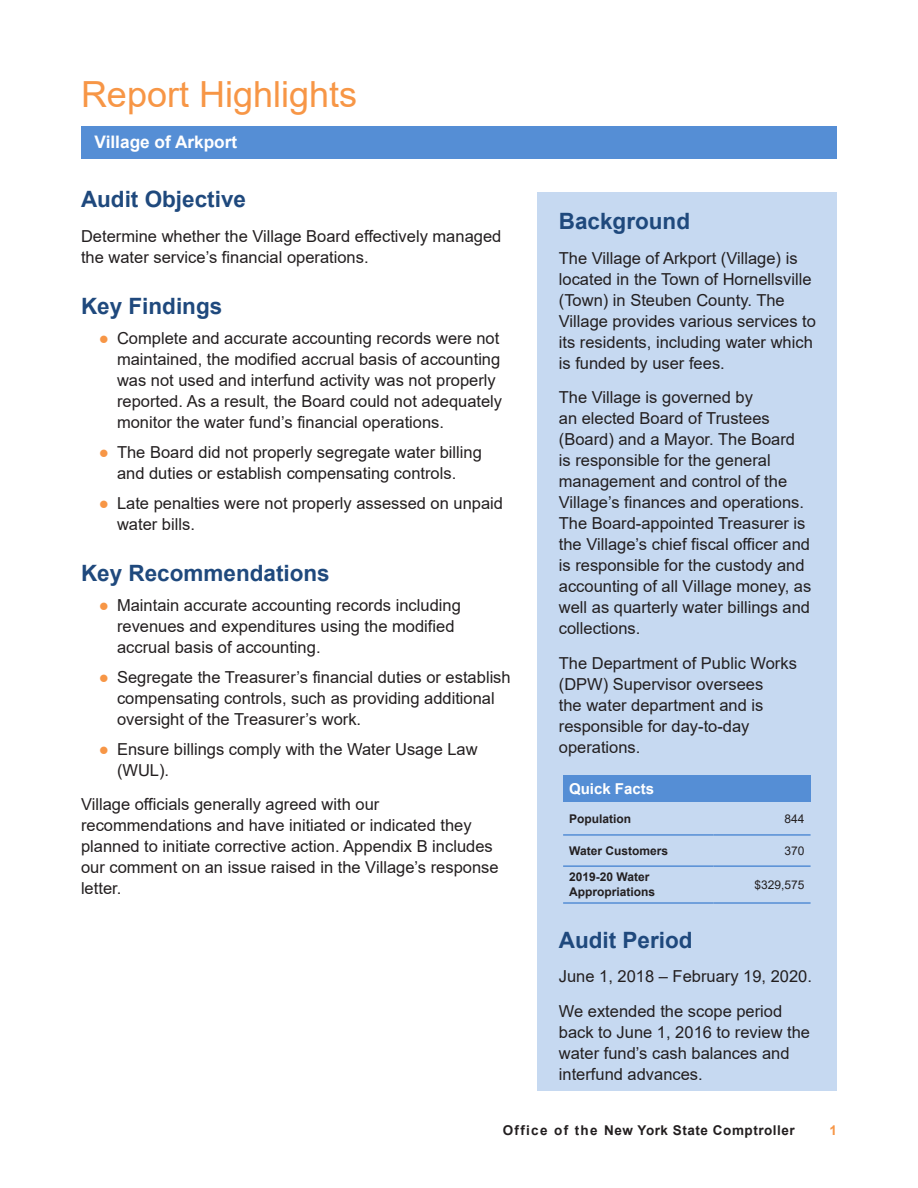
<style>
.page{position:relative;width:918px;height:1188px;background:#fff}
.page>*{position:absolute;margin:0;border:0;box-sizing:border-box;transform-origin:0 0}
.Section_Heads{font:36px "Arial";color:#f79646}
._2_Subheads{font:700 22.5px "Arial";color:#1f497d}
.t1{font:700 17.25px "Arial";color:#fff}
.Body_Text{font:16.5px/21px "Arial";color:#231f20}
.Footnotes{font:700 15px "Arial";color:#fff}
.t2{font:700 13.5px "Arial";letter-spacing:.04em;color:#231f20}
.t3{font:700 13.5px "Arial";color:#f79646}
.Footnotes-2{font:700 12px/15px "Arial";color:#231f20}
.Footnotes-3{font:12px "Arial";color:#231f20}
.s1{color:#f79646}
</style>
<div class="page">
<hr style="left:81px;top:126px;width:756px;height:3px;background:#558ed5">
<div style="left:538px;top:192px;width:299px;height:899px;background:#c6d9f1"></div>
<div style="left:81px;top:128px;width:756px;height:31px;background:#558ed5"></div>
<div style="left:563px;top:775px;width:248px;height:27px;background:#558ed5"></div>
<hr style="left:563px;top:834px;width:150px;height:2px;background:#558ed5">
<hr style="left:713px;top:834px;width:98px;height:2px;background:#558ed5">
<hr style="left:563px;top:865px;width:150px;height:2px;background:#558ed5">
<hr style="left:713px;top:865px;width:98px;height:2px;background:#558ed5">
<hr style="left:563px;top:902px;width:150px;height:2px;background:#558ed5">
<hr style="left:713px;top:902px;width:98px;height:2px;background:#558ed5">
<p class="Section_Heads" style="left:81px;top:70px;width:278px">Report Highlights</p>
<p class="t1" style="left:94px;top:129px;width:144px">Village of Arkport</p>
<p class="_2_Subheads" style="left:81px;top:184px;width:167px">Audit Objective</p>
<p class="Body_Text" style="left:81px;top:226px;width:422px">Determine whether the Village Board effectively managed the water service’s financial operations.</p>
<p class="_2_Subheads" style="left:81px;top:290px;width:143px">Key Findings</p>
<p class="Body_Text" style="left:117px;top:328px;width:387px;text-indent:-18px"><span class="s1">●</span> Complete and accurate accounting records were not maintained, the modified accrual basis of accounting was not used and interfund activity was not properly reported. As a result, the Board could not adequately monitor the water fund’s financial operations.</p>
<p class="Body_Text" style="left:99px;top:442px;width:384px;text-align:center"><span class="s1">●</span> The Board did not properly segregate water billing and duties or establish compensating controls.</p>
<p class="Body_Text" style="left:117px;top:493px;width:388px;text-indent:-18px"><span class="s1">●</span> Late penalties were not properly assessed on unpaid water bills.</p>
<p class="_2_Subheads" style="left:81px;top:557px;width:250px">Key Recommendations</p>
<p class="Body_Text" style="left:117px;top:595px;width:345px;text-indent:-18px"><span class="s1">●</span> Maintain accurate accounting records including revenues and expenditures using the modified accrual basis of accounting.</p>
<p class="Body_Text" style="left:117px;top:667px;width:395px;text-indent:-18px"><span class="s1">●</span> Segregate the Treasurer’s financial duties or establish compensating controls, such as providing additional oversight of the Treasurer’s work.</p>
<p class="Body_Text" style="left:117px;top:739px;width:362px;text-indent:-18px"><span class="s1">●</span> Ensure billings comply with the Water Usage Law (WUL).</p>
<p class="Body_Text" style="left:81px;top:794px;width:419px">Village officials generally agreed with our recommendations and have initiated or indicated they planned to initiate corrective action. Appendix B includes our comment on an issue raised in the Village’s response letter.</p>
<p class="_2_Subheads" style="left:559px;top:206px;width:133px">Background</p>
<p class="Body_Text" style="left:559px;top:247px;width:259px">The Village of Arkport (Village) is located in the Town of Hornellsville (Town) in Steuben County. The Village provides various services to its residents, including water which is funded by user fees.</p>
<p class="Body_Text" style="left:559px;top:387px;width:254px">The Village is governed by<br>an elected Board of Trustees (Board) and a Mayor. The Board<br>is responsible for the general management and control of the<br>Village’s finances and operations.<br>The Board-appointed Treasurer is the Village’s chief fiscal officer and is responsible for the custody and accounting of all Village money, as well as quarterly water billings and collections.</p>
<p class="Body_Text" style="left:559px;top:652px;width:240px">The Department of Public Works (DPW) Supervisor oversees<br>the water department and is responsible for day-to-day operations.</p>
<p class="Footnotes" style="left:569px;top:779px;width:87px">Quick Facts</p>
<p class="Footnotes-2" style="left:569px;top:811px;width:64px">Population</p>
<p class="Footnotes-3" style="left:785px;top:811px;width:22px">844</p>
<p class="Footnotes-2" style="left:569px;top:843px;width:100px">Water Customers</p>
<p class="Footnotes-3" style="left:785px;top:842px;width:22px">370</p>
<p class="Footnotes-2" style="left:569px;top:870px;width:88px">2019-20 Water<br>Appropriations</p>
<p class="Footnotes-3" style="left:755px;top:876px;width:52px">$329,575</p>
<p class="_2_Subheads" style="left:559px;top:924px;width:135px">Audit Period</p>
<p class="Body_Text" style="left:559px;top:966px;width:255px">June 1, 2018 – February 19, 2020.</p>
<p class="Body_Text" style="left:559px;top:1000px;width:253px">We extended the scope period back to June 1, 2016 to review the water fund’s cash balances and interfund advances.</p>
<p class="t2" style="left:503px;top:1121px;width:294px">Office of the New York State Comptroller</p>
<p class="t3" style="left:829px;top:1121px;width:9px">1</p>
</div>
